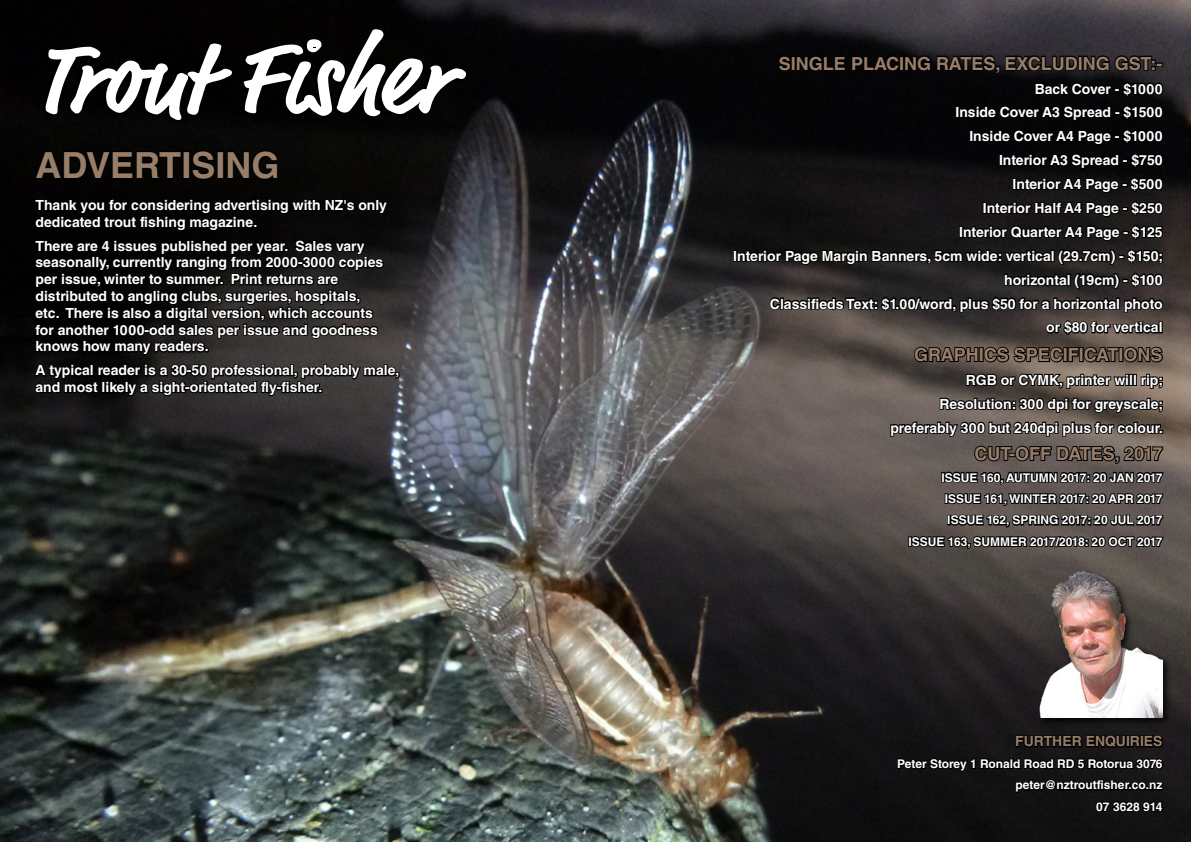
<style>
.page{position:relative;width:1191px;height:842px;background:#fff}
.page>*{position:absolute;margin:0;border:0;box-sizing:border-box;transform-origin:0 0}
.t1{font:700 104px "Market Offc";letter-spacing:-.005em;color:#fff}
.t2{font:700 36px "Helvetica LT Std";color:#987e69}
.t3{font:700 18px "Helvetica LT Std";color:#987e69}
.t4{font:700 14px/23.9px "Helvetica LT Std";color:#fff}
.t5{font:700 14px "Helvetica LT Std";color:#987e69}
.t6{font:700 12px/21.5px "Helvetica LT Std";color:#fff;text-align:right}
</style>
<div class="page">
<img style="left:0;top:0;width:1191px;height:842px">
<svg style="left:33px;top:150px;width:367px;height:255px;background:#0f0e0d"></svg>
<svg style="left:777px;top:46px;width:386px;height:29px;background:#111013"></svg>
<div style="left:733px;top:250px;width:4px;height:12px;border:2px solid #000"></div>
<svg style="left:736px;top:81px;width:429px;height:481px;background:#302c2a"></svg>
<svg style="left:1014px;top:732px;width:150px;height:19px;background:#0b0a0b"></svg>
<svg style="left:896px;top:757px;width:269px;height:56px;background:#0d0d0e"></svg>
<div style="left:1038px;top:570px;width:134px;height:157px;background:#000;opacity:.75"></div>
<img style="left:1030px;top:567px;width:132px;height:150px">
<div style="left:41px;top:28px;width:425px;height:96px;background:#000"></div>
<h1 class="t1" style="left:35px;top:16px;width:415px">Trout Fisher</h1>
<h2 class="t2" style="left:35px;top:143px;width:245px">ADVERTISING</h2>
<p class="t4" style="left:35px;top:196px;width:353px;line-height:16.8px">Thank you for considering advertising with NZ's only dedicated trout fishing magazine.</p>
<p class="t4" style="left:35px;top:237px;width:349px;line-height:16.8px">There are 4 issues published per year. Sales vary seasonally, currently ranging from 2000-3000 copies per issue, winter to summer. Print returns are distributed to angling clubs, surgeries, hospitals, etc. There is also a digital version, which accounts for another 1000-odd sales per issue and goodness knows how many readers.</p>
<p class="t4" style="left:35px;top:362px;width:365px;line-height:16.8px">A typical reader is a 30-50 professional, probably male, and most likely a sight-orientated fly-fisher.</p>
<p class="t3" style="left:779px;top:52px;width:385px">SINGLE PLACING RATES, EXCLUDING GST:-</p>
<p class="t4" style="left:733px;top:76px;width:431px;text-align:right">Back Cover - $1000<br>Inside Cover A3 Spread - $1500<br>Inside Cover A4 Page - $1000<br>Interior A3 Spread - $750<br>Interior A4 Page - $500<br>Interior Half A4 Page - $250<br>Interior Quarter A4 Page - $125<br>Interior Page Margin Banners, 5cm wide: vertical (29.7cm) - $150; horizontal (19cm) - $100<br>Classifieds Text: $1.00/word, plus $50 for a horizontal photo<br>or $80 for vertical</p>
<p class="t3" style="left:914px;top:344px;width:250px">GRAPHICS SPECIFICATIONS</p>
<p class="t4" style="left:890px;top:368px;width:274px;text-align:right">RGB or CYMK, printer will rip;<br>Resolution: 300 dpi for greyscale; preferably 300 but 240dpi plus for colour.</p>
<p class="t3" style="left:974px;top:443px;width:190px">CUT-OFF DATES, 2017</p>
<p class="t6" style="left:908px;top:466px;width:256px">ISSUE 160, AUTUMN 2017: 20 JAN 2017<br>ISSUE 161, WINTER 2017: 20 APR 2017<br>ISSUE 162, SPRING 2017: 20 JUL 2017<br>ISSUE 163, SUMMER 2017/2018: 20 OCT 2017</p>
<p class="t5" style="left:1015px;top:733px;width:149px">FURTHER ENQUIRIES</p>
<p class="t6" style="left:897px;top:753px;width:267px">Peter Storey 1 Ronald Road RD 5 Rotorua 3076 peter@nztroutfisher.co.nz<br>07 3628 914</p>
</div>
